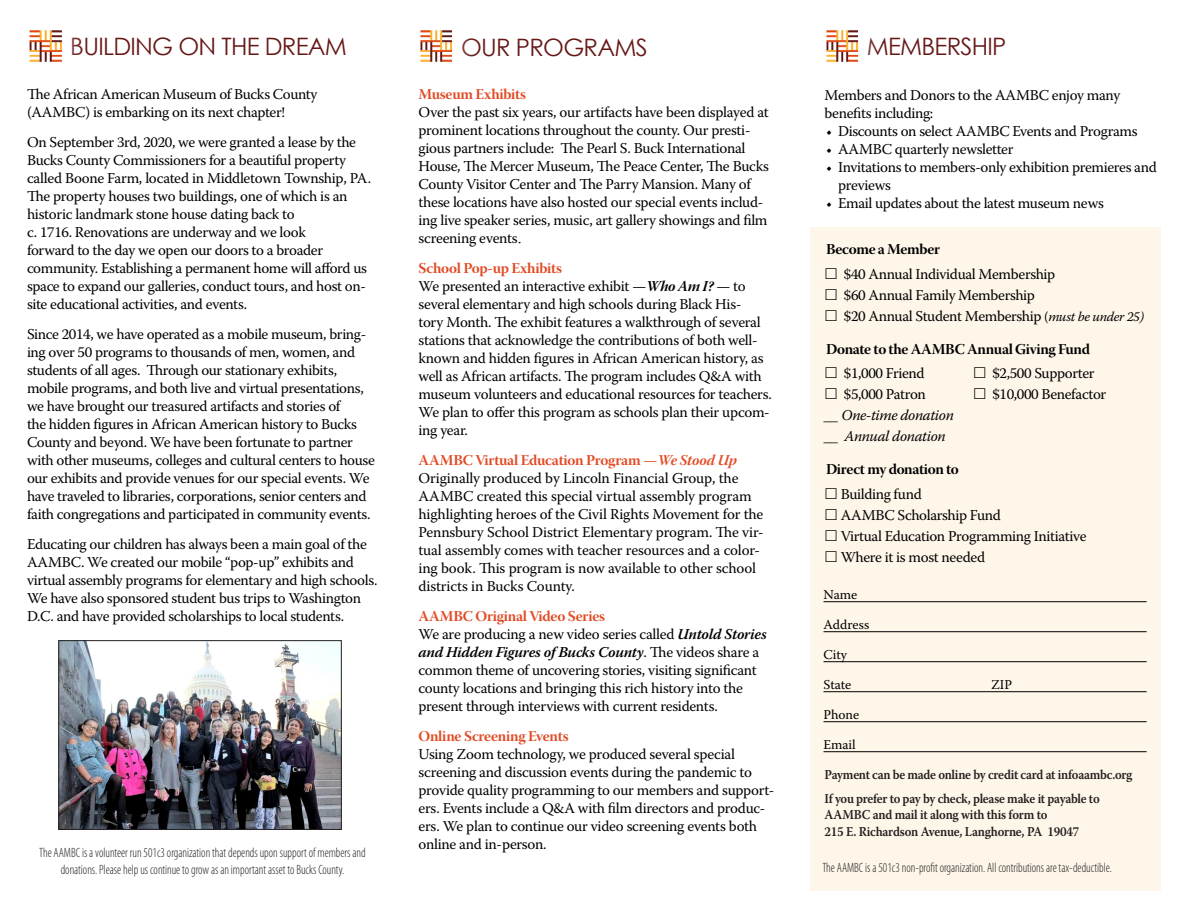
<style>
.page{position:relative;width:1188px;height:918px;background:#fff}
.page>*{position:absolute;margin:0;border:0;box-sizing:border-box;transform-origin:0 0}
.t1{font:24px "Century Gothic";letter-spacing:-.03em;color:#661817}
.Default{font:15px/18px "Warnock Pro";letter-spacing:-.02em;color:#000}
.Default-2{font:15px "Warnock Pro Bold Subh";letter-spacing:-.025em;color:#000}
.Default-3{font:italic 15px/21px "Warnock Pro";letter-spacing:-.025em;color:#000}
.Heading{font:300 condensed 13.5px/16.5px "Myriad Pro";color:#231f20;text-align:center;scale:.92 1}
.Heading-2{font:600 13.5px/16.5px "Warnock Pro";letter-spacing:-.02em;color:#231f20;scale:.92 1}
.Default-4{font:13.5px "Warnock Pro";color:#000}
.s1{font-family:"Warnock Pro Bold Subh";color:#e14b25}
.s2{font-family:"Times New Roman";font-size:18px}
.s3{font-family:"Warnock Pro Bold It Subh"}
.s4{color:#e14b25}
.s5{font-family:"Warnock Pro Bold It Subh";color:#e14b25}
.s6{font-weight:600;font-style:italic}
.s7{font-size:13.5px}
.s8{font-style:italic;font-size:13.5px}
</style>
<div class="page">
<div style="left:811px;top:227px;width:350px;height:664px;background:#fef6e9"></div>
<img style="left:61px;top:642px;width:279px;height:186px">
<div style="left:59px;top:640px;width:283px;height:190px;border:1px solid #231f20"></div>
<img style="left:420px;top:30px;width:33px;height:32px">
<img style="left:826px;top:30px;width:33px;height:32px">
<img style="left:29px;top:30px;width:34px;height:32px">
<hr style="left:824px;top:601px;width:323px;height:1px;background:#000">
<hr style="left:824px;top:631px;width:323px;height:1px;background:#000">
<hr style="left:824px;top:661px;width:323px;height:1px;background:#000">
<hr style="left:824px;top:691px;width:323px;height:1px;background:#000">
<hr style="left:824px;top:721px;width:323px;height:1px;background:#000">
<hr style="left:824px;top:751px;width:323px;height:1px;background:#000">
<p class="t1" style="left:70px;top:31px;width:278px">BUILDING ON THE DREAM</p>
<p class="Default" style="left:27px;top:85px;width:292px">The African American Museum of Bucks County (AAMBC) is embarking on its next chapter!</p>
<p class="Default" style="left:27px;top:133px;width:346px">On September 3rd, 2020, we were granted a lease by the Bucks County Commissioners for a beautiful property called Boone Farm, located in Middletown Township, PA.<br>The property houses two buildings, one of which is an historic landmark stone house dating back to<br>c. 1716. Renovations are underway and we look<br>forward to the day we open our doors to a broader community. Establishing a permanent home will afford us space to expand our galleries, conduct tours, and host on&shy;site educational activities, and events.</p>
<p class="Default" style="left:27px;top:325px;width:349px">Since 2014, we have operated as a mobile museum, bring&shy;ing over 50 programs to thousands of men, women, and students of all ages. Through our stationary exhibits, mobile programs, and both live and virtual presentations, we have brought our treasured artifacts and stories of<br>the hidden figures in African American history to Bucks County and beyond. We have been fortunate to partner with other museums, colleges and cultural centers to house our exhibits and provide venues for our special events. We have traveled to libraries, corporations, senior centers and faith congregations and participated in community events.</p>
<p class="Default" style="left:27px;top:535px;width:352px">Educating our children has always been a main goal of the AAMBC. We created our mobile “pop-up” exhibits and virtual assembly programs for elementary and high schools.<br>We have also sponsored student bus trips to Washington D.C. and have provided scholarships to local students.</p>
<p class="Heading" style="left:39px;top:845px;width:356px">The AAMBC is a volunteer run 501c3 organization that depends upon support of members and donations. Please help us continue to grow as an important asset to Bucks County.</p>
<p class="t1" style="left:461px;top:33px;width:188px">OUR PROGRAMS</p>
<p class="Default" style="left:418px;top:84px;width:352px"><span class="s1">Museum Exhibits<br></span>Over the past six years, our artifacts have been displayed at prominent locations throughout the county. Our presti&shy;gious partners include: The Pearl S. Buck International House, The Mercer Museum, The Peace Center, The Bucks County Visitor Center and The Parry Mansion. Many of these locations have also hosted our special events includ&shy;ing live speaker series, music, art gallery showings and film screening events<span class="s2">.</span></p>
<p class="Default" style="left:418px;top:258px;width:355px"><span class="s1">School Pop-up Exhibits<br></span>We presented an interactive exhibit —<span class="s3">Who Am I?</span> — to several elementary and high schools during Black His-<br>tory Month. The exhibit features a walkthrough of several stations that acknowledge the contributions of both well&shy;known and hidden figures in African American history, as well as African artifacts. The program includes Q&amp;A with museum volunteers and educational resources for teachers.<br>We plan to offer this program as schools plan their upcom&shy;ing year.</p>
<p class="Default" style="left:418px;top:450px;width:347px"><span class="s1">AAMBC Virtual Education Program</span> <span class="s4">—</span><span class="s5">We Stood Up </span>Originally produced by Lincoln Financial Group, the AAMBC created this special virtual assembly program highlighting heroes of the Civil Rights Movement for the Pennsbury School District Elementary program. The vir&shy;tual assembly comes with teacher resources and a color&shy;ing book. This program is now available to other school districts in Bucks County.</p>
<p class="Default" style="left:418px;top:606px;width:350px"><span class="s1">AAMBC Original Video Series<br></span>We are producing a new video series called <span class="s6">Untold Stories and Hidden Figures of Bucks County</span>. The videos share a common theme of uncovering stories, visiting significant county locations and bringing this rich history into the present through interviews with current residents.</p>
<p class="Default" style="left:418px;top:726px;width:357px"><span class="s1">Online Screening Events<br></span>Using Zoom technology, we produced several special screening and discussion events during the pandemic to provide quality programming to our members and support&shy;ers. Events include a Q&amp;A with film directors and produc&shy;ers. We plan to continue our video screening events both online and in-person.</p>
<p class="t1" style="left:867px;top:32px;width:141px">MEMBERSHIP</p>
<p class="Default" style="left:825px;top:85px;width:297px">Members and Donors to the AAMBC enjoy many benefits including:</p>
<p class="Default" style="left:826px;top:121px;width:313px">• Discounts on select AAMBC Events and Programs</p>
<p class="Default" style="left:826px;top:139px;width:189px">• AAMBC quarterly newsletter</p>
<p class="Default" style="left:838px;top:157px;width:320px;text-indent:-12px">• Invitations to members-only exhibition premieres and previews</p>
<p class="Default" style="left:826px;top:193px;width:279px">• Email updates about the latest museum news</p>
<p class="Default-2" style="left:826px;top:240px;width:115px">Become a Member</p>
<p class="Default" style="left:844px;top:263px;width:302px;line-height:21px">$40 Annual Individual Membership<br>$60 Annual Family Membership<br>$20 Annual Student Membership <span class="s7">(</span><span class="s8">must be under 25)</span></p>
<p class="Default-2" style="left:826px;top:340px;width:266px">Donate to the AAMBC Annual Giving Fund</p>
<p class="Default" style="left:844px;top:364px;width:82px">$1,000 Friend</p>
<p class="Default" style="left:992px;top:364px;width:104px">$2,500 Supporter</p>
<p class="Default" style="left:844px;top:385px;width:84px">$5,000 Patron</p>
<p class="Default" style="left:992px;top:385px;width:115px">$10,000 Benefactor</p>
<p class="Default-3" style="left:825px;top:404px;width:131px">__ One-time donation __ Annual donation</p>
<p class="Default-2" style="left:826px;top:460px;width:134px">Direct my donation to</p>
<p class="Default" style="left:841px;top:483px;width:247px;line-height:21px">Building fund<br>AAMBC Scholarship Fund<br>Virtual Education Programming Initiative<br>Where it is most needed</p>
<p class="Default-4" style="left:824px;top:586px;width:35px">Name</p>
<p class="Default-4" style="left:824px;top:616px;width:47px">Address</p>
<p class="Default-4" style="left:824px;top:646px;width:25px">City</p>
<p class="Default-4" style="left:824px;top:676px;width:29px">State</p>
<p class="Default-4" style="left:991px;top:676px;width:23px">ZIP</p>
<p class="Default-4" style="left:824px;top:706px;width:37px">Phone</p>
<p class="Default-4" style="left:824px;top:736px;width:34px">Email</p>
<p class="Heading-2" style="left:825px;top:767px;width:336px">Payment can be made online by credit card at infoaambc.org</p>
<p class="Heading-2" style="left:825px;top:790px;width:301px">If you prefer to pay by check, please make it payable to<br>AAMBC and mail it along with this form to<br>215 E. Richardson Avenue, Langhorne, PA 19047</p>
<p class="Heading" style="left:822px;top:860px;width:316px">The AAMBC is a 501c3 non-profit organization. All contributions are tax-deductible.</p>
</div>
